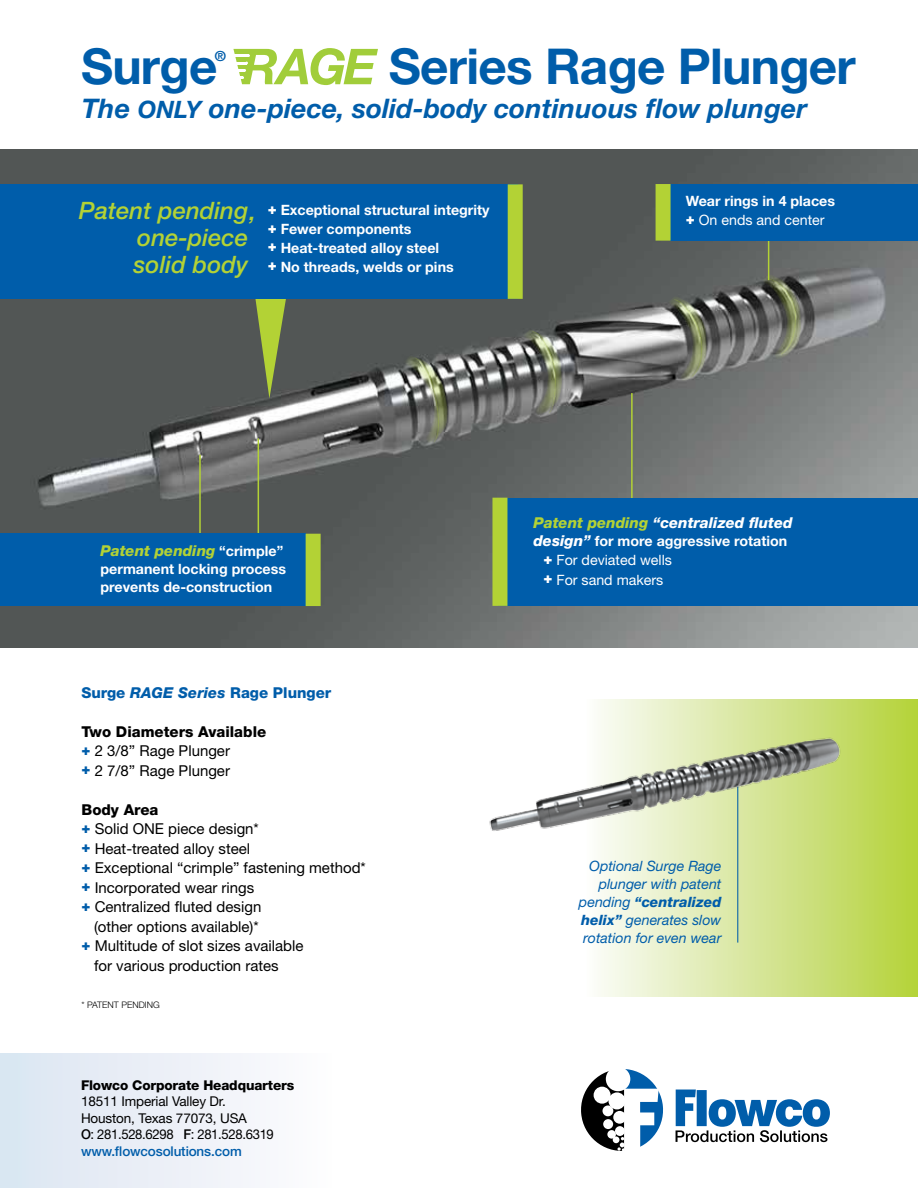
<style>
.page{position:relative;width:918px;height:1188px;background:#fff}
.page>*{position:absolute;margin:0;border:0;box-sizing:border-box;transform-origin:0 0}
.t1{font:700 49.5px "Helvetica Neue";letter-spacing:-.015em;color:#005daa}
.t2{font:italic 700 27px "Helvetica Neue";color:#005daa}
.t3{font:italic 500 24px/27px "Helvetica Neue";color:#b3d235}
.t4{font:15px/19.5px "Helvetica Neue";color:#000}
.t5{font:italic 800 15px "Helvetica Neue";color:#fff}
.t6{font:800 15px "Helvetica Neue";color:#005daa}
.t7{font:italic 800 15px "Helvetica Neue";color:#b3d235}
.t8{font:800 15px "Helvetica Neue";color:#000}
.t9{font:700 14.25px/18.8px "Helvetica Neue";color:#fff}
.t10{font:italic 14.25px/18px "Helvetica Neue";color:#005daa;text-align:right}
.t11{font:14.25px/19.5px "Helvetica Neue";color:#fff}
.t12{font:700 13.95px "Helvetica Neue";color:#005daa}
.t13{font:13.5px/16.5px "Helvetica Neue";letter-spacing:-.01em;color:#000}
.t14{font:800 13.5px "Helvetica Neue";letter-spacing:-.01em;color:#000}
.t15{font:300 9px "Helvetica Neue";color:#000}
.s1{font-style:italic;color:#fff}
.s2{font-size:24px}
.s3{font-weight:900;font-size:15px}
.s4{font-weight:400}
.s5{font-weight:700;font-style:normal;font-size:14.25px;color:#fff}
.s6{font-style:italic}
.s7{font-weight:800}
.s8{font-weight:900;color:#005daa}
.s9{font-weight:500}
.s10{font-weight:500;color:#005daa}
.s11{color:#b3d235}
.s12{font-weight:800;font-style:italic;font-size:15px}
.s13{font-weight:700}
</style>
<div class="page">
<div style="left:584px;top:700px;width:334px;height:297px;background:linear-gradient(to right,#fcfcfd,#b4d23c)"></div>
<div style="left:0;top:1053px;width:333px;height:135px;background:linear-gradient(to right,#dae5f1,#fefcfe)"></div>
<svg style="left:581px;top:1069px;width:82px;height:82px"></svg>
<div style="left:606px;top:1067px;width:24px;height:24px;background:#fff;border-radius:50%"></div>
<svg style="left:676px;top:1090px;width:154px;height:52px"></svg>
<svg style="left:233px;top:48px;width:145px;height:37px"></svg>
<hr style="left:226px;top:76px;width:17px;height:3px;background:#fff">
<img style="left:0;top:149px;width:918px;height:499px">
<hr style="left:631px;top:393px;width:2px;height:107px;background:#b3d235">
<hr style="left:258px;top:438px;width:1px;height:102px;background:#b3d235">
<hr style="left:199px;top:455px;width:2px;height:84px;background:#b3d235">
<div style="left:0;top:534px;width:306px;height:72px;background:#005daa"></div>
<div style="left:306px;top:534px;width:15px;height:72px;background:#b3d235"></div>
<hr style="left:768px;top:216px;width:1px;height:64px;background:#b3d235">
<div style="left:671px;top:184px;width:247px;height:57px;background:#005daa"></div>
<div style="left:656px;top:184px;width:15px;height:57px;background:#b3d235"></div>
<div style="left:499px;top:498px;width:419px;height:108px;background:#005daa"></div>
<div style="left:492px;top:498px;width:15px;height:108px;background:#b3d235"></div>
<svg style="left:255px;top:299px;width:31px;height:100px;background:#819245"></svg>
<div style="left:0;top:184px;width:517px;height:115px;background:#005daa"></div>
<div style="left:508px;top:184px;width:15px;height:115px;background:#b3d235"></div>
<svg style="left:668px;top:296px;width:39px;height:86px;background:#74776b"></svg>
<svg style="left:523px;top:329px;width:39px;height:86px;background:#7a7e72"></svg>
<svg style="left:762px;top:274px;width:39px;height:86px;background:#6d7063"></svg>
<svg style="left:402px;top:355px;width:46px;height:90px;background:#777a70"></svg>
<hr style="left:737px;top:774px;width:1px;height:169px;background:#005daa">
<img style="left:489px;top:729px;width:358px;height:118px">
<h1 class="t1" style="left:81px;top:36px;width:776px">Surge <span class="s1">RAGE</span> Series Rage Plunger</h1>
<p class="t12" style="left:215px;top:47px;width:13px">®</p>
<h2 class="t2" style="left:82px;top:92px;width:727px">The <span class="s2">ONLY</span> one-piece, solid-body continuous flow plunger</h2>
<h3 class="t3" style="left:134px;top:197px;width:124px;text-indent:-55px">Patent pending, one-piece solid body</h3>
<p class="t9" style="left:268px;top:201px;width:223px"><span class="s3">+</span> Exceptional structural integrity <span class="s3">+</span> Fewer components<br><span class="s3">+</span> Heat-treated alloy steel<br><span class="s3">+</span> No threads, welds or pins</p>
<p class="t9" style="left:686px;top:190px;width:151px;line-height:19.5px">Wear rings in 4 places <span class="s3">+</span> <span class="s4">On ends and center</span></p>
<p class="t7" style="left:101px;top:542px;width:184px">Patent pending <span class="s5">“crimple”</span></p>
<p class="t9" style="left:101px;top:560px;width:187px;line-height:18px">permanent locking process prevents de-construction</p>
<p class="t6" style="left:82px;top:684px;width:251px">Surge <span class="s6">RAGE Series</span> Rage Plunger</p>
<p class="t4" style="left:82px;top:722px;width:186px"><span class="s7">Two Diameters Available </span><span class="s8">+</span> 2 3/8” Rage Plunger<br><span class="s8">+</span> 2 7/8” Rage Plunger</p>
<p class="t8" style="left:82px;top:801px;width:78px">Body Area</p>
<p class="t4" style="left:82px;top:819px;width:179px"><span class="s8">+</span> Solid ONE piece design*</p>
<p class="t4" style="left:82px;top:839px;width:170px"><span class="s8">+</span> Heat-treated alloy steel</p>
<p class="t4" style="left:82px;top:858px;width:286px"><span class="s8">+</span> Exceptional “crimple” fastening method*</p>
<p class="t4" style="left:82px;top:878px;width:174px"><span class="s8">+</span> Incorporated wear rings</p>
<p class="t4" style="left:82px;top:897px;width:181px"><span class="s8">+</span> Centralized fluted design</p>
<p class="t4" style="left:94px;top:917px;width:166px">(other options available)*</p>
<p class="t4" style="left:82px;top:936px;width:224px"><span class="s8">+</span> Multitude of slot sizes available</p>
<p class="t4" style="left:94px;top:956px;width:186px">for various production rates</p>
<p class="t15" style="left:82px;top:1000px;width:80px">* PATENT PENDING</p>
<p class="t14" style="left:81px;top:1077px;width:215px">Flowco Corporate Headquarters</p>
<p class="t13" style="left:81px;top:1093px;width:194px">18511 Imperial Valley Dr.<br>Houston, Texas 77073, USA<br><span class="s9">O</span>: 281.528.6298 <span class="s9">F</span>: 281.528.6319 <span class="s10">www.flowcosolutions.com</span></p>
<p class="t5" style="left:534px;top:513px;width:261px"><span class="s11">Patent pending</span> “centralized fluted</p>
<p class="t11" style="left:544px;top:531px;width:245px;text-indent:-10px"><span class="s12">design”</span> <span class="s13">for more aggressive rotation </span><span class="s3">+</span> For deviated wells<br><span class="s3">+</span> For sand makers</p>
<p class="t10" style="left:579px;top:856px;width:144px">Optional Surge Rage plunger with patent pending <span class="s7">“centralized helix”</span> generates slow rotation for even wear</p>
</div>
